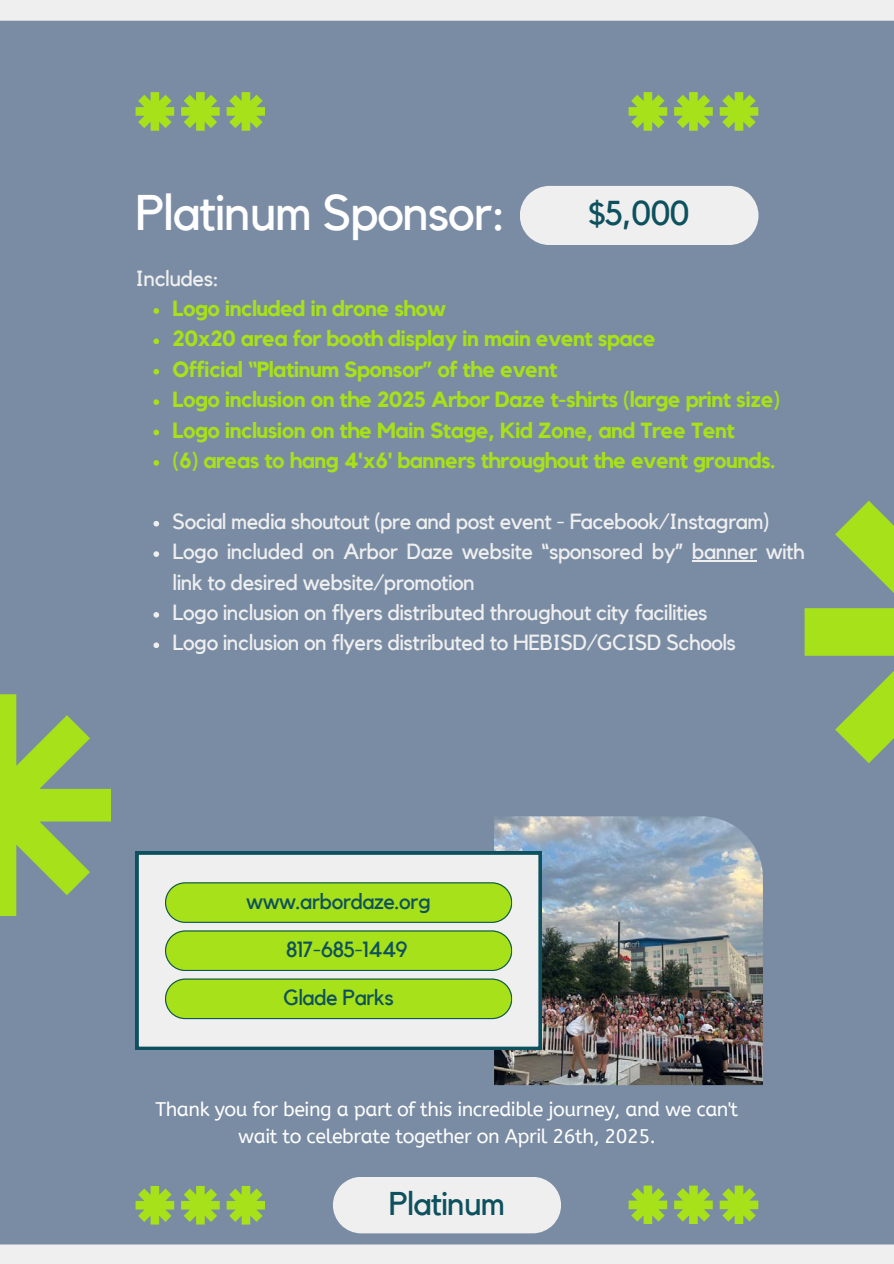
<style>
.page{position:relative;width:894px;height:1264px;background:#fff}
.page>*{position:absolute;margin:0;border:0;box-sizing:border-box;transform-origin:0 0}
.t1{font:49.95px "Kollektif";letter-spacing:-.025em;color:#fff}
.t2{font:34.35px "Kollektif";color:#0e515e}
.t3{font:32.85px "Kollektif";letter-spacing:-.025em;color:#0e515e}
.t4{font:21.9px/30.3px "Kollektif";letter-spacing:-.025em;color:#efefef}
.t5{font:700 21.9px "Kollektif";letter-spacing:-.025em;color:#a7e119}
.t6{font:21.9px "Kollektif";letter-spacing:-.025em;color:#0e515e}
.t7{font:19.65px/27px "A Bee Zee";letter-spacing:-.025em;color:#fff;text-align:center}
</style>
<div class="page">
<div style="left:0;top:0;width:893px;height:1263px;background:#7a8ca4"></div>
<div style="left:520px;top:186px;width:238px;height:59px;background:#efefef"></div>
<svg style="left:804px;top:501px;width:89px;height:262px"></svg>
<svg style="left:0;top:694px;width:111px;height:222px"></svg>
<div style="left:333px;top:1177px;width:228px;height:56px;background:#efefef"></div>
<img style="left:494px;top:816px;width:268px;height:269px">
<svg style="left:135px;top:851px;width:406px;height:198px;background:#d6dddf"></svg>
<svg style="left:165px;top:882px;width:347px;height:40px;background:#a2db20"></svg>
<svg style="left:165px;top:930px;width:347px;height:41px;background:#a0d923"></svg>
<svg style="left:165px;top:978px;width:347px;height:41px;background:#a0d923"></svg>
<svg style="left:135px;top:92px;width:39px;height:38px"></svg>
<svg style="left:181px;top:92px;width:39px;height:38px"></svg>
<svg style="left:226px;top:92px;width:39px;height:38px"></svg>
<svg style="left:628px;top:1185px;width:39px;height:38px"></svg>
<svg style="left:674px;top:1185px;width:38px;height:38px"></svg>
<svg style="left:719px;top:1185px;width:38px;height:38px"></svg>
<svg style="left:135px;top:1186px;width:39px;height:38px"></svg>
<svg style="left:181px;top:1186px;width:39px;height:38px"></svg>
<svg style="left:226px;top:1186px;width:39px;height:38px"></svg>
<svg style="left:628px;top:92px;width:39px;height:38px"></svg>
<svg style="left:674px;top:92px;width:38px;height:38px"></svg>
<svg style="left:719px;top:92px;width:38px;height:38px"></svg>
<div style="left:0;top:0;width:893px;height:21px;background:#efefef"></div>
<div style="left:0;top:1244px;width:893px;height:19px;background:#efefef"></div>
<svg style="left:153px;top:308px;width:6px;height:6px"></svg>
<svg style="left:153px;top:338px;width:6px;height:6px"></svg>
<svg style="left:153px;top:369px;width:6px;height:5px"></svg>
<svg style="left:153px;top:399px;width:6px;height:6px"></svg>
<svg style="left:153px;top:429px;width:6px;height:6px"></svg>
<svg style="left:153px;top:460px;width:6px;height:5px"></svg>
<svg style="left:153px;top:521px;width:6px;height:5px"></svg>
<svg style="left:153px;top:551px;width:6px;height:6px"></svg>
<hr style="left:691px;top:560px;width:65px;height:1px;background:#efefef">
<svg style="left:153px;top:612px;width:6px;height:5px"></svg>
<svg style="left:153px;top:642px;width:6px;height:6px"></svg>
<p class="t1" style="left:135px;top:189px;width:372px">Platinum Sponsor:</p>
<h1 class="t2" style="left:588px;top:198px;width:103px">$5,000</h1>
<h2 class="t4" style="left:135px;top:264px;width:85px">Includes:</h2>
<p class="t5" style="left:172px;top:298px;width:275px">Logo included in drone show</p>
<h3 class="t5" style="left:172px;top:329px;width:484px">20x20 area for booth display in main event space</h3>
<p class="t5" style="left:172px;top:359px;width:386px">Official “Platinum Sponsor” of the event</p>
<p class="t5" style="left:172px;top:389px;width:609px">Logo inclusion on the 2025 Arbor Daze t-shirts (large print size)</p>
<p class="t5" style="left:172px;top:420px;width:563px">Logo inclusion on the Main Stage, Kid Zone, and Tree Tent</p>
<p class="t5" style="left:172px;top:450px;width:604px">(6) areas to hang 4'x6' banners throughout the event grounds.</p>
<p class="t4" style="left:172px;top:507px;width:598px">Social media shoutout (pre and post event - Facebook/Instagram)</p>
<p class="t4" style="left:172px;top:537px;width:633px">Logo included on Arbor Daze website “sponsored by” banner with link to desired website/promotion</p>
<p class="t4" style="left:172px;top:598px;width:536px">Logo inclusion on flyers distributed throughout city facilities</p>
<p class="t4" style="left:172px;top:628px;width:564px">Logo inclusion on flyers distributed to HEBISD/GCISD Schools</p>
<p class="t6" style="left:246px;top:891px;width:186px">www.arbordaze.org</p>
<p class="t6" style="left:286px;top:939px;width:123px">817-685-1449</p>
<h3 class="t6" style="left:283px;top:987px;width:112px">Glade Parks</h3>
<p class="t7" style="left:155px;top:1095px;width:584px">Thank you for being a part of this incredible journey, and we can't wait to celebrate together on April 26th, 2025.</p>
<p class="t3" style="left:389px;top:1187px;width:118px">Platinum</p>
</div>
